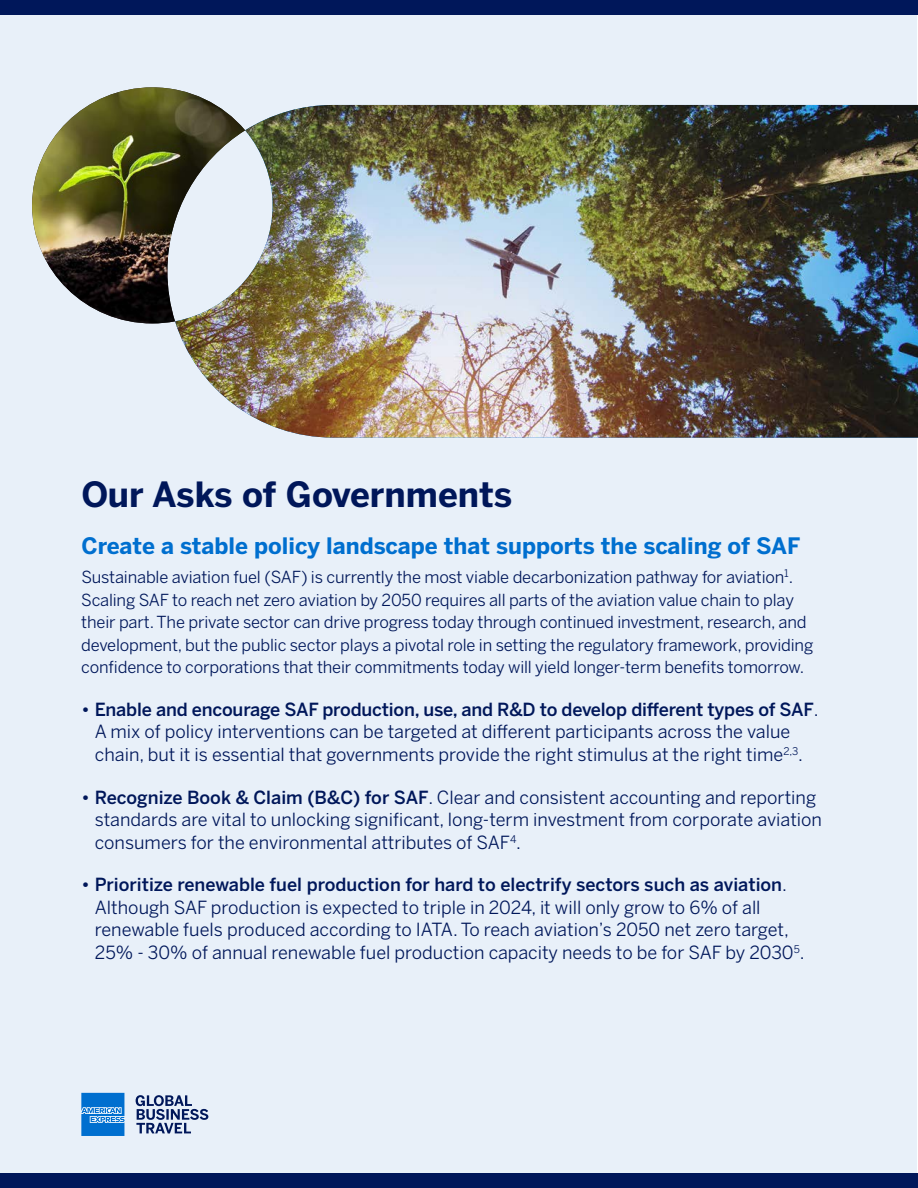
<style>
.page{position:relative;width:918px;height:1188px;background:#fff}
.page>*{position:absolute;margin:0;border:0;box-sizing:border-box;transform-origin:0 0}
.Main_Title{font:700 34.5px "Benton Sans";color:#00175a}
.Small_Title{font:700 22.5px "Benton Sans";color:#006fcf}
.t1{font:18px/22.5px "Benton Sans";color:#00175a}
.main_copy{font:16.5px/22.5px "Benton Sans";letter-spacing:-.01em;color:#00175a}
.s1{font-weight:500}
</style>
<div class="page">
<div style="left:1px;top:0;width:916px;height:1187px;background:#e8f0f9"></div>
<img style="left:32px;top:87px;width:184px;height:236px">
<img style="left:175px;top:105px;width:743px;height:333px">
<div style="left:0;top:1174px;width:918px;height:14px;background:#00175a"></div>
<div style="left:0;top:0;width:918px;height:14px;background:#00175a"></div>
<svg style="left:81px;top:1093px;width:44px;height:43px;background:#2785d6"></svg>
<svg style="left:136px;top:1095px;width:72px;height:38px"></svg>
<p class="Main_Title" style="left:81px;top:472px;width:433px">Our Asks of Governments</p>
<p class="Small_Title" style="left:81px;top:532px;width:721px">Create a stable policy landscape that supports the scaling of SAF</p>
<p class="main_copy" style="left:81px;top:566px;width:734px">Sustainable aviation fuel (SAF) is currently the most viable decarbonization pathway for aviation<sup>1</sup>.<br>Scaling SAF to reach net zero aviation by 2050 requires all parts of the aviation value chain to play their part. The private sector can drive progress today through continued investment, research, and development, but the public sector plays a pivotal role in setting the regulatory framework, providing confidence to corporations that their commitments today will yield longer-term benefits tomorrow.</p>
<p class="t1" style="left:95px;top:698px;width:725px;text-indent:-14px"><span class="s1">• Enable and encourage SAF production, use, and R&amp;D to develop different types of SAF</span>.<br>A mix of policy interventions can be targeted at different participants across the value chain, but it is essential that governments provide the right stimulus at the right time<sup>2,3</sup>.</p>
<p class="t1" style="left:95px;top:786px;width:729px;text-indent:-14px"><span class="s1">• Recognize Book &amp; Claim (B&amp;C) for SAF</span>. Clear and consistent accounting and reporting standards are vital to unlocking significant, long-term investment from corporate aviation consumers for the environmental attributes of SAF<sup>4</sup>.</p>
<p class="t1" style="left:95px;top:873px;width:711px;text-indent:-14px"><span class="s1">• Prioritize renewable fuel production for hard to electrify sectors such as aviation</span>.<br>Although SAF production is expected to triple in 2024, it will only grow to 6% of all renewable fuels produced according to IATA. To reach aviation’s 2050 net zero target, 25% - 30% of annual renewable fuel production capacity needs to be for SAF by 2030<sup>5</sup>.</p>
</div>
